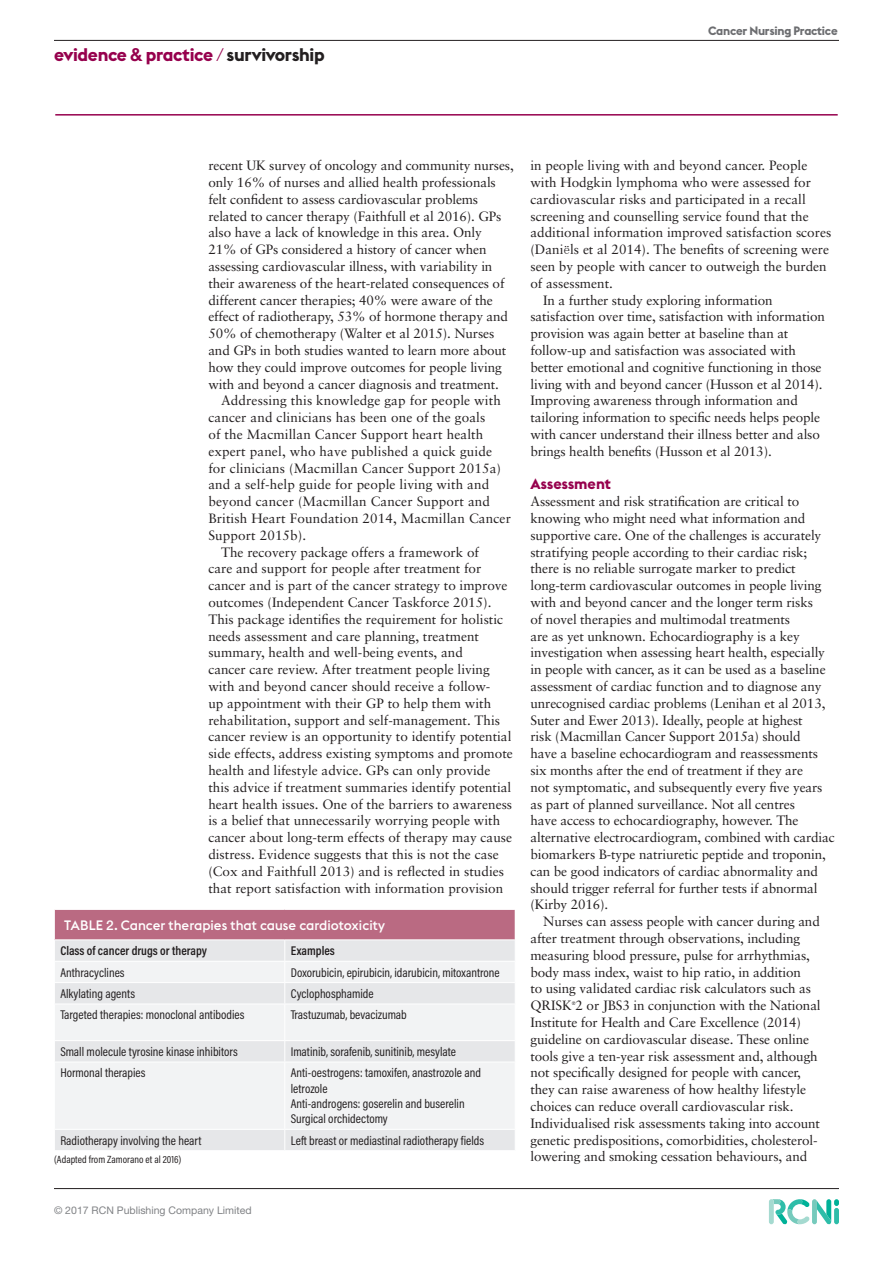
<style>
.page{position:relative;width:893px;height:1263px;background:#fff}
.page>*{position:absolute;margin:0;border:0;box-sizing:border-box;transform-origin:0 0}
.t1{font:700 18px "Euclid Flex";letter-spacing:-.02em;color:#96014d}
.CrossheadA{font:700 15px "Euclid Flex";color:#96014d}
.BodyIndent{font:13.5px/16.8px "Sabon LT";letter-spacing:-.01em;color:#231f20}
.BodyNoIndent{font:13.5px/16.8px "Sabon LT";letter-spacing:-.01em;color:#231f20}
.BodyIndent-2{font:13.5px/16.8px "Sabon LT";letter-spacing:.01em;color:#231f20}
.Table_BoxTitle{font:500 13.5px "Euclid Flex";color:#fff}
.Table_BoxBody{font:12.75px/15.3px "Acumin Pro Cond";color:#231f20}
.TableTopRow{font:600 12.75px "Acumin Pro Cond";color:#231f20}
.t2{font:700 12px "Euclid Flex";letter-spacing:-.02em;color:#6c6d70}
.t3{font:10.5px "Helvetica Neue";color:#808285}
.Source_credit{font:10.5px "Acumin Pro Cond";color:#231f20}
.s1{font-family:"Helvetica Neue"}
.s2{font-weight:300}
.s3{color:#231f20}
.s4{font-family:"MS Mincho"}
</style>
<div class="page">
<hr style="left:54px;top:1188px;width:785px;height:1px;background:#231f20">
<div style="left:769px;top:1199px;width:5px;height:25px;background:#a5dad0;border-radius:2px"></div>
<svg style="left:771px;top:1199px;width:39px;height:25px"></svg>
<div style="left:812px;top:1199px;width:5px;height:25px;background:#76cabc;border-radius:2px"></div>
<svg style="left:816px;top:1199px;width:23px;height:25px"></svg>
<hr style="left:54px;top:40px;width:785px;height:1px;background:#231f20">
<hr style="left:55px;top:114px;width:783px;height:2px;background:#96014d">
<div style="left:54px;top:909px;width:461px;height:31px;background:#ba6a82"></div>
<div style="left:55px;top:940px;width:460px;height:210px;background:#e6e7e9"></div>
<svg style="left:55px;top:962px;width:460px;height:167px;fill:#f2f3f4"></svg>
<hr style="left:54px;top:939px;width:231px;height:1px;background:#fff">
<hr style="left:285px;top:939px;width:231px;height:1px;background:#fff">
<hr style="left:54px;top:961px;width:231px;height:1px;background:#fff">
<hr style="left:285px;top:961px;width:231px;height:1px;background:#fff">
<hr style="left:54px;top:982px;width:231px;height:1px;background:#fff">
<hr style="left:285px;top:982px;width:231px;height:1px;background:#fff">
<svg style="left:284px;top:940px;width:1px;height:63px"></svg>
<hr style="left:54px;top:1003px;width:231px;height:1px;background:#fff">
<hr style="left:285px;top:1003px;width:231px;height:1px;background:#fff">
<hr style="left:284px;top:1004px;width:1px;height:36px;background:#fff">
<hr style="left:54px;top:1040px;width:231px;height:1px;background:#fff">
<hr style="left:285px;top:1040px;width:231px;height:1px;background:#fff">
<svg style="left:284px;top:1041px;width:1px;height:21px"></svg>
<hr style="left:54px;top:1062px;width:231px;height:1px;background:#fff">
<hr style="left:285px;top:1062px;width:231px;height:1px;background:#fff">
<hr style="left:284px;top:1062px;width:1px;height:67px;background:#fff">
<hr style="left:54px;top:1129px;width:231px;height:1px;background:#fff">
<hr style="left:285px;top:1129px;width:231px;height:1px;background:#fff">
<svg style="left:284px;top:1130px;width:1px;height:20px"></svg>
<hr style="left:54px;top:909px;width:231px;height:1px;background:#fff">
<svg style="left:54px;top:910px;width:1px;height:30px"></svg>
<hr style="left:285px;top:909px;width:231px;height:1px;background:#fff">
<h1 class="t1" style="left:54px;top:45px;width:272px">evidence <span class="s1">&amp;</span> practice <span class="s2">/</span> <span class="s3">survivorship</span></h1>
<p class="t2" style="left:708px;top:24px;width:131px">Cancer Nursing Practice</p>
<p class="BodyIndent" style="left:208px;top:157px;width:307px">recent UK survey of oncology and community nurses, only 16% of nurses and allied health professionals felt confident to assess cardiovascular problems related to cancer therapy (Faithfull et al 2016). GPs also have a lack of knowledge in this area. Only<br>21% of GPs considered a history of cancer when assessing cardiovascular illness, with variability in their awareness of the heart-related consequences of different cancer therapies; 40% were aware of the effect of radiotherapy, 53% of hormone therapy and 50% of chemotherapy (Walter et al 2015). Nurses and GPs in both studies wanted to learn more about how they could improve outcomes for people living with and beyond a cancer diagnosis and treatment.</p>
<p class="BodyIndent-2" style="left:208px;top:392px;width:304px;text-indent:13px">Addressing this knowledge gap for people with cancer and clinicians has been one of the goals<br>of the Macmillan Cancer Support heart health expert panel, who have published a quick guide for clinicians (Macmillan Cancer Support 2015a) and a self-help guide for people living with and beyond cancer (Macmillan Cancer Support and British Heart Foundation 2014, Macmillan Cancer Support 2015b).</p>
<p class="BodyIndent" style="left:208px;top:543px;width:306px;text-indent:13px">The recovery package offers a framework of<br>care and support for people after treatment for cancer and is part of the cancer strategy to improve outcomes (Independent Cancer Taskforce 2015).<br>This package identifies the requirement for holistic needs assessment and care planning, treatment summary, health and well-being events, and<br>cancer care review. After treatment people living with and beyond cancer should receive a follow-<br>up appointment with their GP to help them with rehabilitation, support and self-management. This cancer review is an opportunity to identify potential side effects, address existing symptoms and promote health and lifestyle advice. GPs can only provide this advice if treatment summaries identify potential heart health issues. One of the barriers to awareness is a belief that unnecessarily worrying people with cancer about long-term effects of therapy may cause distress. Evidence suggests that this is not the case (Cox and Faithfull 2013) and is reflected in studies that report satisfaction with information provision</p>
<p class="Table_BoxTitle" style="left:64px;top:917px;width:322px">TABLE <span class="s1">2</span>. Cancer therapies that cause cardiotoxicity</p>
<p class="TableTopRow" style="left:60px;top:942px;width:148px">Class of cancer drugs or therapy</p>
<p class="TableTopRow" style="left:291px;top:942px;width:46px">Examples</p>
<p class="Table_BoxBody" style="left:60px;top:964px;width:66px">Anthracyclines</p>
<p class="Table_BoxBody" style="left:291px;top:964px;width:210px">Doxorubicin, epirubicin, idarubicin, mitoxantrone</p>
<p class="Table_BoxBody" style="left:60px;top:986px;width:76px">Alkylating agents</p>
<p class="Table_BoxBody" style="left:291px;top:986px;width:84px">Cyclophosphamide</p>
<p class="Table_BoxBody" style="left:60px;top:1007px;width:186px">Targeted therapies: monoclonal antibodies</p>
<p class="Table_BoxBody" style="left:291px;top:1007px;width:118px">Trastuzumab, bevacizumab</p>
<p class="Table_BoxBody" style="left:60px;top:1044px;width:179px">Small molecule tyrosine kinase inhibitors</p>
<p class="Table_BoxBody" style="left:291px;top:1044px;width:167px">Imatinib, sorafenib, sunitinib, mesylate</p>
<p class="Table_BoxBody" style="left:60px;top:1065px;width:87px">Hormonal therapies</p>
<p class="Table_BoxBody" style="left:291px;top:1065px;width:192px">Anti-oestrogens: tamoxifen, anastrozole and letrozole</p>
<p class="Table_BoxBody" style="left:291px;top:1096px;width:175px">Anti-androgens: goserelin and buserelin</p>
<p class="Table_BoxBody" style="left:291px;top:1111px;width:98px">Surgical orchidectomy</p>
<p class="Table_BoxBody" style="left:60px;top:1132px;width:143px">Radiotherapy involving the heart</p>
<p class="Table_BoxBody" style="left:291px;top:1132px;width:195px">Left breast or mediastinal radiotherapy fields</p>
<p class="Source_credit" style="left:54px;top:1153px;width:129px">(Adapted from Zamorano et al 2016)</p>
<p class="t3" style="left:54px;top:1204px;width:199px">© 2017 RCN Publishing Company Limited</p>
<p class="BodyIndent" style="left:530px;top:157px;width:302px">in people living with and beyond cancer. People with Hodgkin lymphoma who were assessed for cardiovascular risks and participated in a recall screening and counselling service found that the additional information improved satisfaction scores (Dani<span class="s4">ë</span>ls et al 2014). The benefits of screening were seen by people with cancer to outweigh the burden of assessment.</p>
<p class="BodyIndent" style="left:530px;top:291px;width:296px;text-indent:13px">In a further study exploring information satisfaction over time, satisfaction with information provision was again better at baseline than at follow-up and satisfaction was associated with better emotional and cognitive functioning in those living with and beyond cancer (Husson et al 2014).<br>Improving awareness through information and tailoring information to specific needs helps people with cancer understand their illness better and also brings health benefits (Husson et al 2013).</p>
<p class="CrossheadA" style="left:530px;top:475px;width:82px">Assessment</p>
<p class="BodyNoIndent" style="left:530px;top:493px;width:306px">Assessment and risk stratification are critical to knowing who might need what information and supportive care. One of the challenges is accurately stratifying people according to their cardiac risk; there is no reliable surrogate marker to predict long-term cardiovascular outcomes in people living with and beyond cancer and the longer term risks<br>of novel therapies and multimodal treatments<br>are as yet unknown. Echocardiography is a key investigation when assessing heart health, especially in people with cancer, as it can be used as a baseline assessment of cardiac function and to diagnose any unrecognised cardiac problems (Lenihan et al 2013, Suter and Ewer 2013). Ideally, people at highest<br>risk (Macmillan Cancer Support 2015a) should<br>have a baseline echocardiogram and reassessments six months after the end of treatment if they are<br>not symptomatic, and subsequently every five years as part of planned surveillance. Not all centres<br>have access to echocardiography, however. The alternative electrocardiogram, combined with cardiac biomarkers B-type natriuretic peptide and troponin, can be good indicators of cardiac abnormality and should trigger referral for further tests if abnormal (Kirby 2016).</p>
<p class="BodyIndent" style="left:530px;top:913px;width:292px;text-indent:13px">Nurses can assess people with cancer during and after treatment through observations, including measuring blood pressure, pulse for arrhythmias, body mass index, waist to hip ratio, in addition<br>to using validated cardiac risk calculators such as QRISK<sup>®</sup>2 or JBS3 in conjunction with the National Institute for Health and Care Excellence (2014) guideline on cardiovascular disease. These online tools give a ten-year risk assessment and, although not specifically designed for people with cancer, they can raise awareness of how healthy lifestyle choices can reduce overall cardiovascular risk.<br>Individualised risk assessments taking into account genetic predispositions, comorbidities, cholesterol&shy;lowering and smoking cessation behaviours, and</p>
</div>
